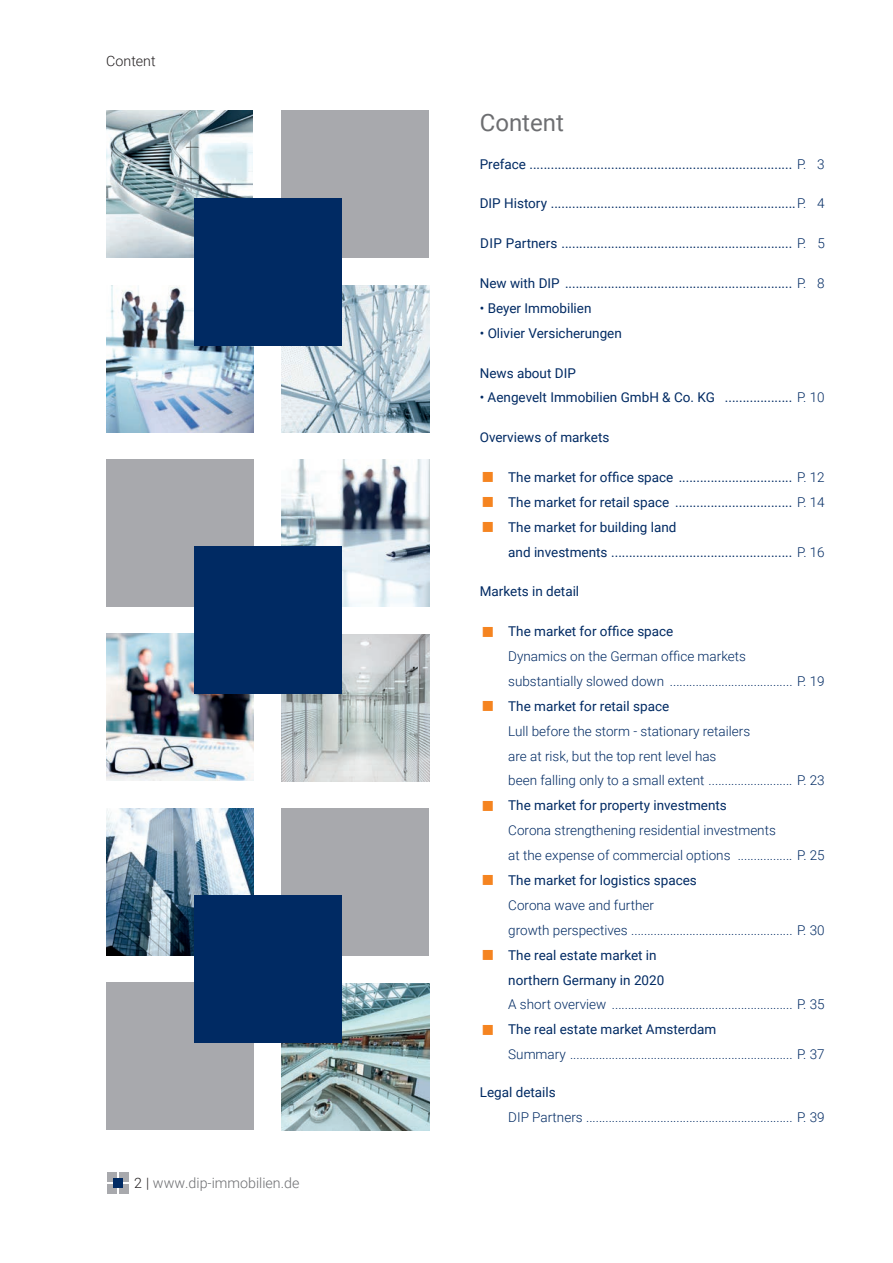
<style>
.page{position:relative;width:893px;height:1263px;background:#fff}
.page>*{position:absolute;margin:0;border:0;box-sizing:border-box;transform-origin:0 0}
.t1{font:24px "Roboto";color:#6d6e71}
.t2{font:300 14.25px "Roboto";color:#6d6e71}
.t3{font:300 14.25px "Roboto";color:#231f20}
.t4{font:13.5px/24.9px "Roboto";color:#002a63}
.t5{font:300 13.5px/24.9px "Roboto";color:#002a63}
.s1{color:#231f20}
.s2{font-weight:300}
</style>
<div class="page">
<div style="left:282px;top:110px;width:147px;height:148px;background:#a8a9ad"></div>
<img style="left:282px;top:285px;width:147px;height:147px">
<img style="left:106px;top:285px;width:148px;height:147px">
<img style="left:106px;top:110px;width:146px;height:148px">
<div style="left:194px;top:198px;width:147px;height:147px;background:#002a63"></div>
<div style="left:107px;top:459px;width:147px;height:147px;background:#a8a9ad"></div>
<img style="left:282px;top:634px;width:147px;height:147px">
<img style="left:107px;top:634px;width:147px;height:147px">
<img style="left:282px;top:459px;width:147px;height:147px">
<div style="left:194px;top:547px;width:147px;height:147px;background:#002a63"></div>
<img style="left:107px;top:808px;width:147px;height:147px">
<img style="left:282px;top:983px;width:147px;height:147px">
<div style="left:107px;top:983px;width:147px;height:147px;background:#a8a9ad"></div>
<div style="left:282px;top:808px;width:147px;height:147px;background:#a8a9ad"></div>
<div style="left:194px;top:895px;width:147px;height:148px;background:#002a63"></div>
<div style="left:107px;top:1172px;width:10px;height:10px;background:#a8a9ad"></div>
<div style="left:119px;top:1172px;width:9px;height:10px;background:#a8a9ad"></div>
<div style="left:107px;top:1184px;width:10px;height:10px;background:#a8a9ad"></div>
<div style="left:119px;top:1184px;width:9px;height:10px;background:#a8a9ad"></div>
<div style="left:113px;top:1178px;width:10px;height:10px;background:#002a63"></div>
<p class="t3" style="left:106px;top:55px;width:51px">Content</p>
<p class="t2" style="left:134px;top:1178px;width:167px"><span class="s1">2 |</span> www.dip-immobilien.de</p>
<h1 class="t1" style="left:480px;top:113px;width:86px">Content</h1>
<p class="t4" style="left:480px;top:153px;width:346px">Preface .......................................................................... <span class="s2">P. 3</span></p>
<p class="t4" style="left:480px;top:192px;width:346px">DIP History .....................................................................<span class="s2">P. 4</span></p>
<p class="t4" style="left:480px;top:232px;width:346px">DIP Partners ................................................................. <span class="s2">P. 5</span></p>
<p class="t4" style="left:480px;top:272px;width:346px">New with DIP ................................................................ <span class="s2">P. 8</span></p>
<p class="t4" style="left:480px;top:297px;width:113px">• Beyer Immobilien</p>
<p class="t4" style="left:480px;top:322px;width:144px">• Olivier Versicherungen</p>
<p class="t4" style="left:480px;top:361px;width:98px">News about DIP</p>
<p class="t4" style="left:480px;top:386px;width:346px">• Aengevelt Immobilien GmbH &amp; Co. KG ................... <span class="s2">P. 10</span></p>
<p class="t4" style="left:480px;top:426px;width:131px">Overviews of markets</p>
<p class="t4" style="left:508px;top:464px;width:318px">The market for office space ................................ <span class="s2">P. 12<br></span>The market for retail space ................................. <span class="s2">P. 14<br></span>The market for building land<br>and investments ................................................... <span class="s2">P. 16</span></p>
<p class="t4" style="left:480px;top:580px;width:101px">Markets in detail</p>
<p class="t4" style="left:508px;top:618px;width:167px">The market for office space</p>
<p class="t5" style="left:508px;top:643px;width:318px">Dynamics on the German office markets<br>substantially slowed down ...................................... P. 19</p>
<p class="t4" style="left:508px;top:695px;width:163px">The market for retail space</p>
<p class="t5" style="left:508px;top:719px;width:318px">Lull before the storm - stationary retailers<br>are at risk, but the top rent level has<br>been falling only to a small extent .......................... P. 23</p>
<p class="t4" style="left:508px;top:794px;width:220px">The market for property investments</p>
<p class="t5" style="left:508px;top:819px;width:318px">Corona strengthening residential investments<br>at the expense of commercial options ................. P. 25</p>
<p class="t4" style="left:508px;top:869px;width:190px">The market for logistics spaces</p>
<p class="t5" style="left:508px;top:894px;width:318px">Corona wave and further<br>growth perspectives .................................................. P. 30</p>
<p class="t4" style="left:508px;top:943px;width:158px">The real estate market in northern Germany in 2020</p>
<p class="t5" style="left:508px;top:993px;width:318px">A short overview ........................................................ P. 35</p>
<p class="t4" style="left:508px;top:1018px;width:210px">The real estate market Amsterdam</p>
<p class="t5" style="left:508px;top:1043px;width:318px">Summary ..................................................................... P. 37</p>
<p class="t4" style="left:480px;top:1081px;width:78px">Legal details</p>
<p class="t5" style="left:508px;top:1106px;width:318px">DIP Partners ................................................................ P. 39</p>
</div>
